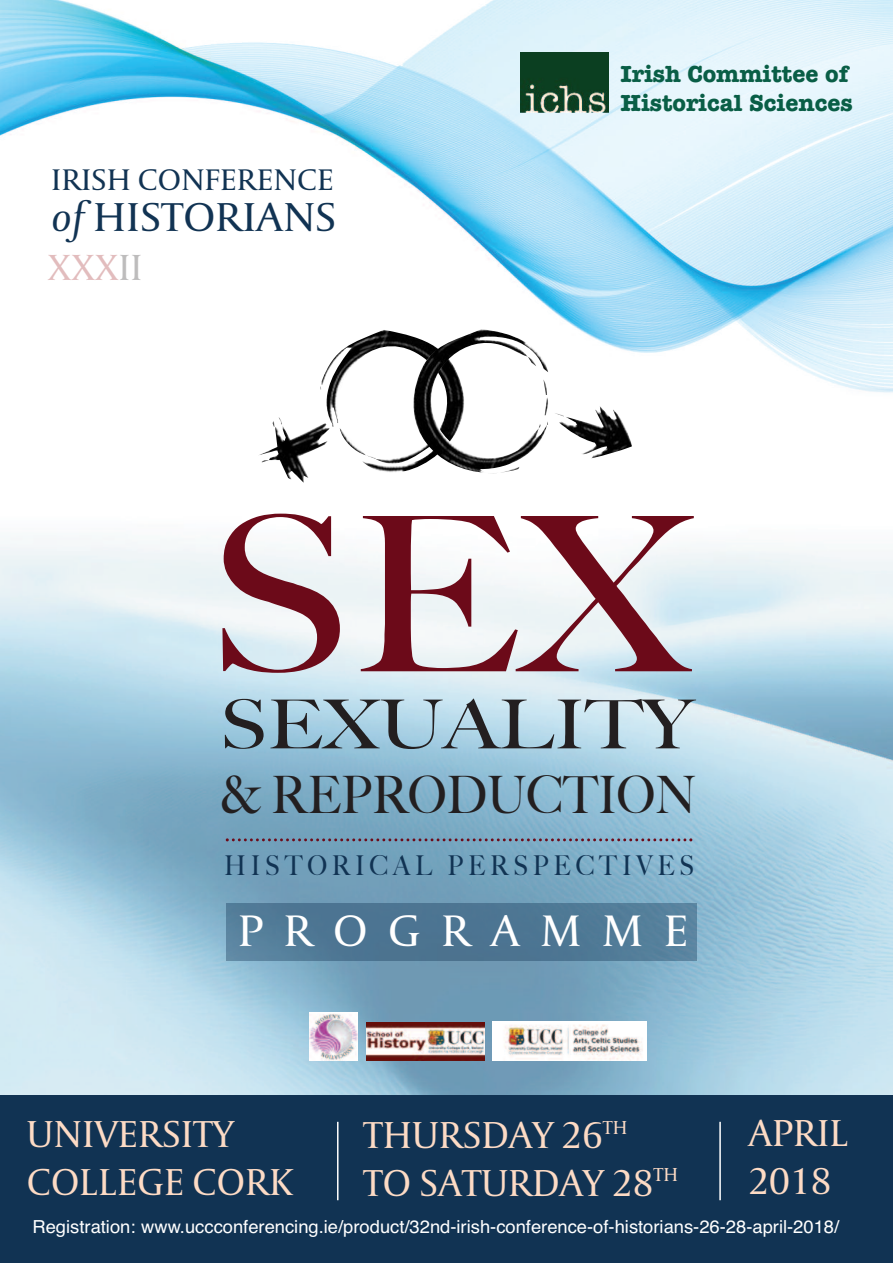
<style>
.page{position:relative;width:893px;height:1263px;background:#fff}
.page>*{position:absolute;margin:0;border:0;box-sizing:border-box;transform-origin:0 0}
.t1{font:500 215.7px "Big Caslon";color:#6c0a19;scale:1.1 1}
.t2{font:500 67.65px "Big Caslon";color:#231f20;scale:1.16 1}
.t3{font:500 51.6px "Big Caslon";color:#231f20;scale:.92 1}
.t4{font:46.5px "Capitolium";letter-spacing:.425em;color:#fff;scale:1.04 1}
.t5{font:42.6px "Capitolium";color:#113353;scale:1.05 1}
.t6{font:39.6px/47.5px "Capitolium";color:#fddbc5}
.t7{font:38.25px "Capitolium";color:rgb(158 31 34/.3)}
.t8{font:31.5px "Capitolium";color:#113353;scale:1.04 1}
.t9{font:500 27.3px "Big Caslon";letter-spacing:.195em;color:#113353;scale:.89 1}
.t10{font:700 24px/28.8px "American Typewriter";color:#095e46}
.t11{font:18px "Helvetica";color:#fff}
.s1{font-style:italic}
.s2{color:rgb(35 31 32/.3)}
</style>
<div class="page">
<img style="left:0;top:539px;width:893px;height:556px">
<div style="left:226px;top:903px;width:471px;height:58px;background:#113353;opacity:.37"></div>
<img style="left:0;top:0;width:893px;height:393px">
<img style="left:258px;top:328px;width:207px;height:155px">
<img style="left:413px;top:329px;width:219px;height:145px">
<div style="left:0;top:1095px;width:893px;height:168px;background:#113353"></div>
<hr style="left:337px;top:1122px;width:1px;height:78px;background:#fff">
<hr style="left:719px;top:1122px;width:2px;height:78px;background:#fff">
<img style="left:521px;top:53px;width:88px;height:59px">
<img style="left:366px;top:1023px;width:118px;height:37px">
<img style="left:492px;top:1022px;width:154px;height:38px">
<img style="left:309px;top:1012px;width:48px;height:48px">
<svg style="left:226px;top:838px;width:466px;height:3px"></svg>
<h3 class="t8" style="left:51px;top:167px;width:273px">IRISH CONFERENCE</h3>
<h3 class="t5" style="left:51px;top:200px;width:273px"><span class="s1">of</span> HISTORIANS</h3>
<h3 class="t7" style="left:48px;top:252px;width:96px">XXX<span class="s2">II</span></h3>
<h3 class="t10" style="left:620px;top:59px;width:234px">Irish Committee of<br>Historical Sciences</h3>
<h1 class="t1" style="left:207px;top:418px;width:438px">SEX</h1>
<h2 class="t2" style="left:220px;top:669px;width:410px">SEXUALITY</h2>
<h3 class="t3" style="left:220px;top:752px;width:520px">&amp; REPRODUCTION</h3>
<h3 class="t9" style="left:224px;top:843px;width:529px">HISTORICAL PERSPECTIVES</h3>
<h3 class="t4" style="left:238px;top:912px;width:435px">PROGRAMME</h3>
<h3 class="t6" style="left:27px;top:1114px;width:268px">UNIVERSITY<br>COLLEGE CORK</h3>
<h3 class="t6" style="left:749px;top:1113px;width:101px">APRIL<br>2018</h3>
<h3 class="t6" style="left:363px;top:1115px;width:316px">THURSDAY 26<sup>TH<br></sup>TO SATURDAY 28<sup>TH</sup></h3>
<p class="t11" style="left:33px;top:1216px;width:808px">Registration: www.uccconferencing.ie/product/32nd-irish-conference-of-historians-26-28-april-2018/</p>
</div>
